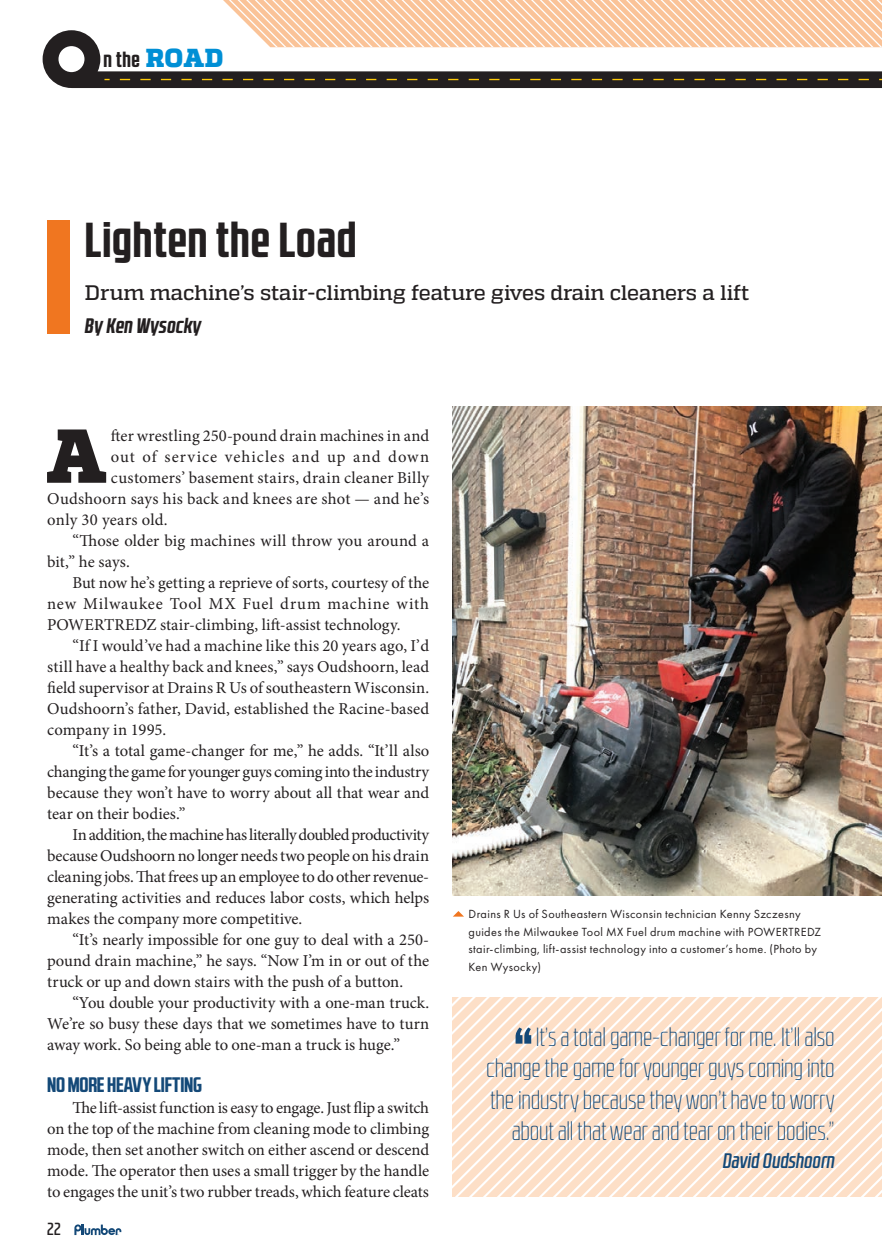
<style>
.page{position:relative;width:882px;height:1260px;background:#fff}
.page>*{position:absolute;margin:0;border:0;box-sizing:border-box;transform-origin:0 0}
.t1{font:800 76.12px "Quadon";color:#231f20}
.t2{font:700 61.25px "RB No 2.1 b";color:#144978}
.t3{font:700 49px "RB No 2.1 b";letter-spacing:.02em;color:#231f20}
.t4{font:300 26.25px/31.5px "RB No 2.1 b";letter-spacing:-.01em;color:#144978;text-align:right}
.t5{font:700 21.35px "RB No 2.1 a";color:#231f20}
.t6{font:500 21px/33.2px "Quadon";letter-spacing:-.01em;color:#231f20}
.t7{font:700 21px "RB No 2.1 b";letter-spacing:-.01em;color:#144978}
.t8{font:italic 500 21px "RB No 2.1 b";letter-spacing:.005em;color:#144978}
.t9{font:500 17.5px "RB No 2.1 b";color:#231f20}
.t10{font:16.62px/21px "Minion Pro";color:#231f20;text-align:justify}
.t11{font:16.62px "Minion Pro";letter-spacing:-.025em;color:#231f20}
.t12{font:16.62px "Minion Pro";letter-spacing:-.03em;color:#231f20}
.t13{font:16.62px "Minion Pro";letter-spacing:.02em;color:#231f20}
.t14{font:16.62px "Minion Pro";letter-spacing:.045em;color:#231f20}
.t15{font:16.62px "Minion Pro";letter-spacing:.055em;color:#231f20}
.t16{font:12.25px/17.5px "Futura PT";letter-spacing:.03em;color:#231f20}
.s1{font-family:"Quadon";font-weight:800;font-size:26.07px;color:#008fd5}
.s2{font-family:"RB No 2.1 b";font-weight:700;font-style:italic}
</style>
<div class="page">
<svg style="left:74px;top:1224px;width:47px;height:12px"></svg>
<div style="left:47px;top:220px;width:23px;height:114px;background:#f07620"></div>
<svg style="left:43px;top:30px;width:77px;height:58px;fill:#231f20"></svg>
<svg style="left:453px;top:911px;width:11px;height:6px"></svg>
<svg style="left:453px;top:998px;width:429px;height:199px"></svg>
<img style="left:453px;top:407px;width:429px;height:488px">
<svg style="left:120px;top:0;width:762px;height:88px"></svg>
<img style="left:881px;top:407px;width:1px;height:215px">
<p class="t5" style="left:103px;top:47px;width:121px">n the <span class="s1">ROAD</span></p>
<p class="t3" style="left:85px;top:211px;width:273px">Lighten the Load</p>
<p class="t6" style="left:85px;top:276px;width:666px">Drum machine’s stair-climbing feature gives drain cleaners a lift<br><span class="s2">By Ken Wysocky</span></p>
<p class="t10" style="left:111px;top:425px;width:320px">fter wrestling 250-pound drain machines in and</p>
<p class="t15" style="left:111px;top:446px;width:320px">out of service vehicles and up and down</p>
<p class="t13" style="left:111px;top:467px;width:320px">customers’ basement stairs, drain cleaner Billy</p>
<p class="t10" style="left:47px;top:488px;width:383px">Oudshoorn says his back and knees are shot — and he’s</p>
<p class="t10" style="left:47px;top:509px;width:122px">only 30 years old.</p>
<p class="t10" style="left:72px;top:530px;width:358px">“Those older big machines will throw you around a</p>
<p class="t10" style="left:47px;top:551px;width:84px">bit,” he says.</p>
<p class="t10" style="left:72px;top:572px;width:358px">But now he’s getting a reprieve of sorts, courtesy of the</p>
<p class="t14" style="left:47px;top:593px;width:383px">new Milwaukee Tool MX Fuel drum machine with</p>
<p class="t10" style="left:47px;top:614px;width:355px">POWERTREDZ stair-climbing, lift-assist technology.</p>
<p class="t10" style="left:72px;top:635px;width:358px">“If I would’ve had a machine like this 20 years ago, I’d</p>
<p class="t10" style="left:47px;top:656px;width:383px">still have a healthy back and knees,” says Oudshoorn, lead</p>
<p class="t10" style="left:47px;top:677px;width:383px">field supervisor at Drains R Us of southeastern Wisconsin.</p>
<p class="t10" style="left:47px;top:698px;width:383px">Oudshoorn’s father, David, established the Racine-based</p>
<p class="t10" style="left:47px;top:719px;width:120px">company in 1995.</p>
<p class="t10" style="left:72px;top:740px;width:358px">“It’s a total game-changer for me,” he adds. “It’ll also</p>
<p class="t11" style="left:47px;top:761px;width:383px">changing the game for younger guys coming into the industry</p>
<p class="t10" style="left:47px;top:782px;width:383px">because they won’t have to worry about all that wear and</p>
<p class="t10" style="left:47px;top:803px;width:140px">tear on their bodies.”</p>
<p class="t12" style="left:72px;top:824px;width:358px">In addition, the machine has literally doubled productivity</p>
<p class="t10" style="left:47px;top:845px;width:383px">because Oudshoorn no longer needs two people on his drain</p>
<p class="t11" style="left:47px;top:866px;width:383px">cleaning jobs. That frees up an employee to do other revenue-</p>
<p class="t10" style="left:47px;top:887px;width:383px">generating activities and reduces labor costs, which helps</p>
<p class="t10" style="left:47px;top:908px;width:257px">makes the company more competitive.</p>
<p class="t10" style="left:72px;top:929px;width:358px">“It’s nearly impossible for one guy to deal with a 250-</p>
<p class="t10" style="left:47px;top:950px;width:383px">pound drain machine,” he says. “Now I’m in or out of the</p>
<p class="t10" style="left:47px;top:971px;width:357px">truck or up and down stairs with the push of a button.</p>
<p class="t10" style="left:72px;top:992px;width:358px">“You double your productivity with a one-man truck.</p>
<p class="t10" style="left:47px;top:1013px;width:383px">We’re so busy these days that we sometimes have to turn</p>
<p class="t10" style="left:47px;top:1034px;width:355px">away work. So being able to one-man a truck is huge.”</p>
<p class="t7" style="left:47px;top:1072px;width:156px">NO MORE HEAVY LIFTING</p>
<p class="t10" style="left:47px;top:1097px;width:383px;text-indent:25px">The lift-assist function is easy to engage. Just flip a switch on the top of the machine from cleaning mode to climbing mode, then set another switch on either ascend or descend mode. The operator then uses a small trigger by the handle to engages the unit’s two rubber treads, which feature cleats</p>
<p class="t1" style="left:46px;top:411px;width:63px">A</p>
<p class="t9" style="left:47px;top:1219px;width:15px">22</p>
<p class="t16" style="left:469px;top:905px;width:354px">Drains R Us of Southeastern Wisconsin technician Kenny Szczesny guides the Milwaukee Tool MX Fuel drum machine with POWERTREDZ stair-climbing, lift-assist technology into a customer’s home. (Photo by Ken Wysocky)</p>
<p class="t4" style="left:486px;top:1020px;width:350px">It’s a total game-changer for me. It’ll also change the game for younger guys coming into the industry because they won’t have to worry about all that wear and tear on their bodies.”</p>
<p class="t8" style="left:723px;top:1149px;width:113px">David Oudshoorn</p>
<p class="t2" style="left:514px;top:1013px;width:21px">“</p>
</div>
